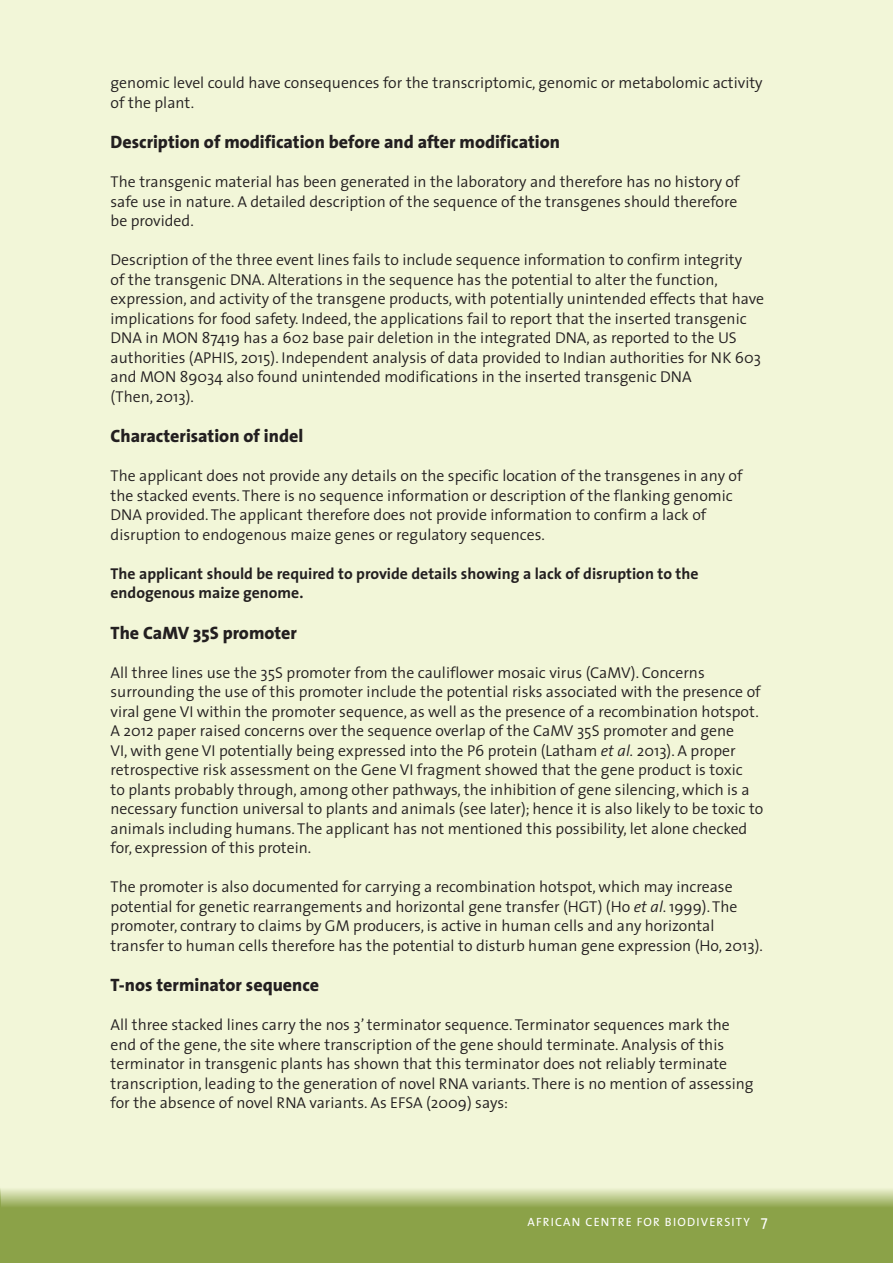
<style>
.page{position:relative;width:893px;height:1263px;background:#fff}
.page>*{position:absolute;margin:0;border:0;box-sizing:border-box;transform-origin:0 0}
.t1{font:800 18px "The Sans";color:#231f20}
.t2{font:300 15.75px/19.5px "The Sans";color:#231f20}
.t3{font:700 15.75px/19.5px "The Sans";color:#231f20}
.t4{font:12px "The Sans";letter-spacing:.1em;color:#fff}
.s1{font-style:italic}
.s2{font-size:15px}
</style>
<div class="page">
<div style="left:0;top:0;width:893px;height:1262px;background:#f2f6d8"></div>
<svg style="left:1px;top:1189px;width:892px;height:74px;background:#97ab59"></svg>
<hr style="left:0;top:1186px;width:1px;height:77px;background:#8ba248">
<p class="t2" style="left:111px;top:72px;width:654px">genomic level could have consequences for the transcriptomic, genomic or metabolomic activity of the plant.</p>
<p class="t1" style="left:111px;top:127px;width:451px">Description of modification before and after modification</p>
<p class="t2" style="left:111px;top:171px;width:631px">The transgenic material has been generated in the laboratory and therefore has no history of safe use in nature. A detailed description of the sequence of the transgenes should therefore be provided.</p>
<p class="t2" style="left:111px;top:249px;width:655px">Description of the three event lines fails to include sequence information to confirm integrity<br>of the transgenic DNA. Alterations in the sequence has the potential to alter the function, expression, and activity of the transgene products, with potentially unintended effects that have implications for food safety. Indeed, the applications fail to report that the inserted transgenic DNA in MON 87419 has a 602 base pair deletion in the integrated DNA, as reported to the US authorities (APHIS, 2015). Independent analysis of data provided to Indian authorities for NK 603 and MON 89034 also found unintended modifications in the inserted transgenic DNA<br>(Then, 2013).</p>
<p class="t1" style="left:111px;top:421px;width:194px">Characterisation of indel</p>
<p class="t2" style="left:111px;top:465px;width:633px">The applicant does not provide any details on the specific location of the transgenes in any of the stacked events. There is no sequence information or description of the flanking genomic DNA provided. The applicant therefore does not provide information to confirm a lack of disruption to endogenous maize genes or regulatory sequences.</p>
<p class="t3" style="left:111px;top:563px;width:590px">The applicant should be required to provide details showing a lack of disruption to the endogenous maize genome.</p>
<p class="t1" style="left:111px;top:617px;width:188px">The CaMV 35S promoter</p>
<p class="t2" style="left:111px;top:662px;width:654px">All three lines use the 35S promoter from the cauliflower mosaic virus (CaMV). Concerns surrounding the use of this promoter include the potential risks associated with the presence of viral gene VI within the promoter sequence, as well as the presence of a recombination hotspot.<br>A 2012 paper raised concerns over the sequence overlap of the CaMV 35S promoter and gene<br>VI, with gene VI potentially being expressed into the P6 protein (Latham <span class="s1">et al.</span> 2013). A proper retrospective risk assessment on the Gene VI fragment showed that the gene product is toxic<br>to plants probably through, among other pathways, the inhibition of gene silencing, which is a necessary function universal to plants and animals (see later); hence it is also likely to be toxic to animals including humans. The applicant has not mentioned this possibility, let alone checked for, expression of this protein.</p>
<p class="t2" style="left:111px;top:876px;width:654px">The promoter is also documented for carrying a recombination hotspot, which may increase potential for genetic rearrangements and horizontal gene transfer (HGT) (Ho <span class="s1">et al</span>. 1999). The promoter, contrary to claims by GM producers, is active in human cells and any horizontal transfer to human cells therefore has the potential to disturb human gene expression (Ho, 2013).</p>
<p class="t1" style="left:111px;top:970px;width:210px">T-nos terminator sequence</p>
<p class="t2" style="left:111px;top:1014px;width:645px">All three stacked lines carry the nos 3’ terminator sequence. Terminator sequences mark the end of the gene, the site where transcription of the gene should terminate. Analysis of this terminator in transgenic plants has shown that this terminator does not reliably terminate transcription, leading to the generation of novel RNA variants. There is no mention of assessing for the absence of novel RNA variants. As EFSA (2009) says:</p>
<p class="t4" style="left:527px;top:1212px;width:242px">AFRICAN CENTRE FOR BIODIVERSITY <span class="s2">7</span></p>
</div>
